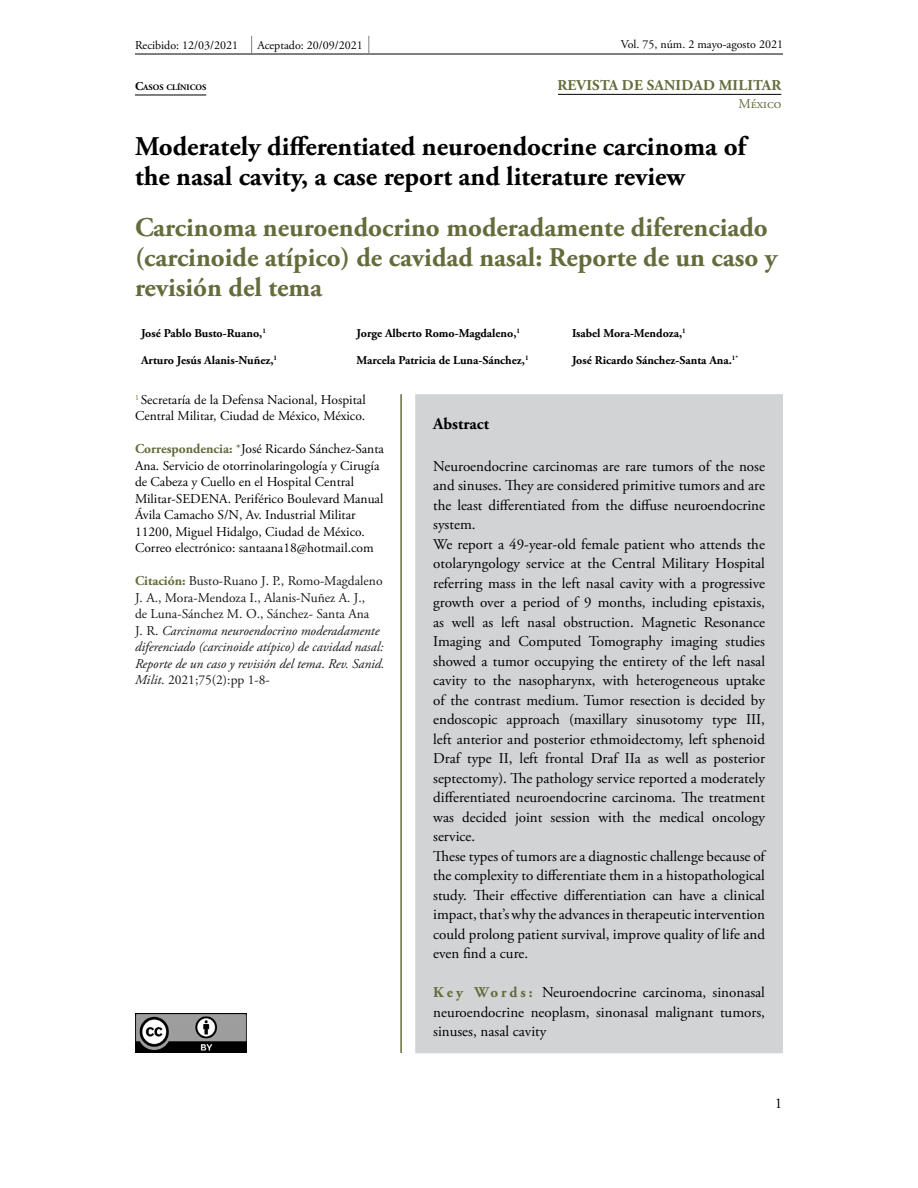
<style>
.page{position:relative;width:918px;height:1188px;background:#fff}
.page>*{position:absolute;margin:0;border:0;box-sizing:border-box;transform-origin:0 0}
.t1{font:700 27px/30px "Adobe Garamond Pro";color:#656b3b}
.t2{font:700 27px/30px "Adobe Garamond Pro";color:#000}
.t3{font:700 16.5px "Adobe Garamond Pro";color:#000}
.t4{font:15px/19.5px "Adobe Garamond Pro";color:#000}
.t5{font:700 15px "Adobe Garamond Pro";letter-spacing:.015em;color:#656b3b}
.t6{font:13.5px/16.5px "Adobe Garamond Pro";color:#000}
.t7{font:italic 13.5px/16.5px "Adobe Garamond Pro";color:#1a1a1a}
.t8{font:13.5px "Adobe Garamond Pro";color:#656b3b}
.t9{font:700 12px "Adobe Garamond Pro";color:#000}
.t10{font:12px "Adobe Garamond Pro";color:#000}
.t11{font:700 8.4px "Adobe Garamond Pro";color:#000}
.s1{font-size:12px}
.s2{font-weight:700;color:#656b3b}
.s3{color:#656b3b}
.s4{font-weight:700;font-style:normal;color:#656b3b}
.s5{font-style:normal}
</style>
<div class="page">
<hr style="left:135px;top:95px;width:71px;height:1px;background:#000">
<hr style="left:135px;top:54px;width:648px;height:1px;background:#000">
<svg style="left:251px;top:36px;width:1px;height:18px"></svg>
<svg style="left:369px;top:36px;width:1px;height:18px"></svg>
<hr style="left:558px;top:94px;width:223px;height:1px;background:#000">
<div style="left:414px;top:393px;width:370px;height:661px;background:#d1d3d4"></div>
<div style="left:414px;top:393px;width:370px;height:662px;border:2px solid #fff"></div>
<hr style="left:400px;top:394px;width:2px;height:659px;background:#656b3b">
<img style="left:135px;top:1013px;width:112px;height:39px">
<p class="t10" style="left:135px;top:38px;width:105px">Recibido: 12/03/2021</p>
<p class="t10" style="left:257px;top:38px;width:107px">Aceptado: 20/09/2021</p>
<p class="t10" style="left:621px;top:37px;width:164px">Vol. 75, núm. 2 mayo-agosto 2021</p>
<p class="t11" style="left:135px;top:83px;width:73px"><span class="s1">C</span>ASOS CLÍNICOS</p>
<p class="t5" style="left:557px;top:76px;width:225px">Revista de Sanidad Militar</p>
<p class="t8" style="left:738px;top:95px;width:45px">México</p>
<h1 class="t2" style="left:135px;top:132px;width:613px">Moderately differentiated neuroendocrine carcinoma of the nasal cavity, a case report and literature review</h1>
<h1 class="t1" style="left:135px;top:213px;width:644px">Carcinoma neuroendocrino moderadamente diferenciado (carcinoide atípico) de cavidad nasal: Reporte de un caso y revisión del tema</h1>
<p class="t9" style="left:141px;top:326px;width:126px">José Pablo Busto-Ruano,<sup>1</sup></p>
<p class="t9" style="left:357px;top:326px;width:165px">Jorge Alberto Romo-Magdaleno,<sup>1</sup></p>
<p class="t9" style="left:572px;top:326px;width:115px">Isabel Mora-Mendoza,<sup>1</sup></p>
<p class="t9" style="left:141px;top:353px;width:138px">Arturo Jesús Alanis-Nuñez,<sup>1</sup></p>
<p class="t9" style="left:357px;top:353px;width:174px">Marcela Patricia de Luna-Sánchez,<sup>1</sup></p>
<p class="t9" style="left:572px;top:353px;width:168px">José Ricardo Sánchez-Santa Ana.<sup>1*</sup></p>
<p class="t6" style="left:135px;top:392px;width:232px"><sup>1</sup> Secretaría de la Defensa Nacional, Hospital<br>Central Militar, Ciudad de México, México.</p>
<p class="t6" style="left:135px;top:441px;width:250px"><span class="s2">Correspondencia:</span> <span class="s3">*</span>José Ricardo Sánchez-Santa Ana. Servicio de otorrinolaringología y Cirugía de Cabeza y Cuello en el Hospital Central Militar-SEDENA. Periférico Boulevard Manual Ávila Camacho S/N, Av. Industrial Militar 11200, Miguel Hidalgo, Ciudad de México.<br>Correo electrónico: santaana18@hotmail.com</p>
<p class="t7" style="left:135px;top:573px;width:251px"><span class="s4">Citación:</span> <span class="s5">Busto-Ruano J. P., Romo-Magdaleno J. A., Mora-Mendoza I., Alanis-Nuñez A. J.,<br>de Luna-Sánchez M. O., Sánchez- Santa Ana<br>J. R.</span> Carcinoma neuroendocrino moderadamente diferenciado (carcinoide atípico) de cavidad nasal:<br>Reporte de un caso y revisión del tema<span class="s5">.</span> Rev. Sanid.<br>Milit<span class="s5">. 2021;75(2):pp 1-8-</span></p>
<p class="t3" style="left:433px;top:414px;width:57px">Abstract</p>
<p class="t4" style="left:433px;top:457px;width:333px">Neuroendocrine carcinomas are rare tumors of the nose and sinuses. They are considered primitive tumors and are the least differentiated from the diffuse neuroendocrine system.<br>We report a 49-year-old female patient who attends the otolaryngology service at the Central Military Hospital referring mass in the left nasal cavity with a progressive growth over a period of 9 months, including epistaxis, as well as left nasal obstruction. Magnetic Resonance Imaging and Computed Tomography imaging studies showed a tumor occupying the entirety of the left nasal cavity to the nasopharynx, with heterogeneous uptake of the contrast medium. Tumor resection is decided by endoscopic approach (maxillary sinusotomy type III, left anterior and posterior ethmoidectomy, left sphenoid Draf type II, left frontal Draf IIa as well as posterior septectomy). The pathology service reported a moderately differentiated neuroendocrine carcinoma. The treatment was decided joint session with the medical oncology service.<br>These types of tumors are a diagnostic challenge because of the complexity to differentiate them in a histopathological study. Their effective differentiation can have a clinical impact, that’s why the advances in therapeutic intervention could prolong patient survival, improve quality of life and even find a cure.</p>
<p class="t4" style="left:433px;top:983px;width:333px;text-align:justify"><span class="s2">K e y Wo r d s :</span> Neuroendocrine carcinoma, sinonasal neuroendocrine neoplasm, sinonasal malignant tumors, sinuses, nasal cavity</p>
<p class="t4" style="left:775px;top:1094px;width:9px">1</p>
</div>
